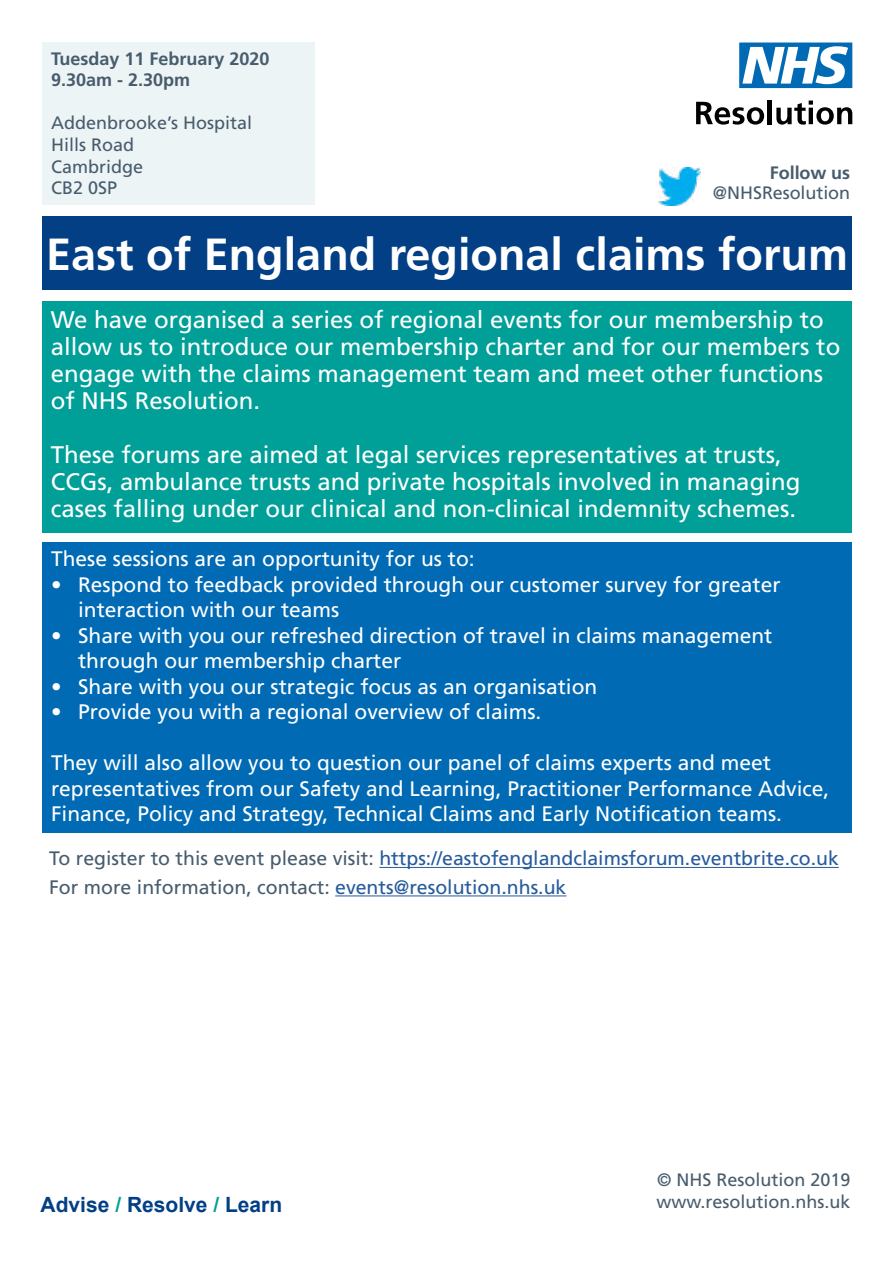
<style>
.page{position:relative;width:893px;height:1263px;background:#fff}
.page>*{position:absolute;margin:0;border:0;box-sizing:border-box;transform-origin:0 0}
.t1{font:700 45px "Frutiger LT Std";color:#fff}
.t2{font:24px/27px "Frutiger LT Std";color:#fff}
.t3{font:21px/25.5px "Frutiger LT Std";color:#fff}
.t4{font:700 21px "Arial";color:#033f85}
.t5{font:19.5px/28.5px "Frutiger LT Std";color:#275b9b}
.t6{font:18px/21.6px "Frutiger LT Std";color:#475c6d}
.t7{font:700 18px/21.6px "Frutiger LT Std";color:#475c6d}
.s1{color:#475c6d}
.s2{color:#009f98}
</style>
<div class="page">
<hr style="left:379px;top:867px;width:460px;height:1px;background:#275b9b">
<hr style="left:335px;top:895px;width:231px;height:1px;background:#275b9b">
<div style="left:42px;top:216px;width:810px;height:73px;background:#033f85"></div>
<img style="left:658px;top:168px;width:42px;height:37px">
<div style="left:43px;top:43px;width:272px;height:162px;background:#edf4f5"></div>
<div style="left:42px;top:301px;width:810px;height:232px;background:#009f98"></div>
<div style="left:43px;top:542px;width:809px;height:291px;background:#006ab4"></div>
<svg style="left:739px;top:43px;width:113px;height:45px"></svg>
<svg style="left:696px;top:102px;width:68px;height:23px"></svg>
<hr style="left:768px;top:100px;width:4px;height:24px;background:#000">
<svg style="left:776px;top:101px;width:76px;height:24px"></svg>
<p class="t7" style="left:51px;top:48px;width:220px">Tuesday 11 February 2020<br>9.30am - 2.30pm</p>
<p class="t6" style="left:51px;top:112px;width:203px">Addenbrooke’s Hospital<br>Hills Road<br>Cambridge<br>CB2 0SP</p>
<p class="t7" style="left:770px;top:162px;width:82px">Follow us</p>
<p class="t6" style="left:713px;top:182px;width:139px">@NHSResolution</p>
<h1 class="t1" style="left:46px;top:227px;width:803px">East of England regional claims forum</h1>
<p class="t2" style="left:51px;top:306px;width:791px">We have organised a series of regional events for our membership to allow us to introduce our membership charter and for our members to engage with the claims management team and meet other functions of NHS Resolution.</p>
<p class="t2" style="left:51px;top:441px;width:751px">These forums are aimed at legal services representatives at trusts,<br>CCGs, ambulance trusts and private hospitals involved in managing cases falling under our clinical and non-clinical indemnity schemes.</p>
<p class="t3" style="left:51px;top:546px;width:425px">These sessions are an opportunity for us to:</p>
<p class="t3" style="left:78px;top:572px;width:704px;text-indent:-27px">• Respond to feedback provided through our customer survey for greater interaction with our teams</p>
<p class="t3" style="left:78px;top:623px;width:696px;text-indent:-27px">• Share with you our refreshed direction of travel in claims management through our membership charter</p>
<p class="t3" style="left:51px;top:674px;width:548px">• Share with you our strategic focus as an organisation</p>
<p class="t3" style="left:51px;top:699px;width:492px">• Provide you with a regional overview of claims.</p>
<p class="t3" style="left:51px;top:750px;width:780px">They will also allow you to question our panel of claims experts and meet representatives from our Safety and Learning, Practitioner Performance Advice,<br>Finance, Policy and Strategy, Technical Claims and Early Notification teams.</p>
<p class="t5" style="left:49px;top:844px;width:791px"><span class="s1">To register to this event please visit:</span> https://eastofenglandclaimsforum.eventbrite.co.uk<br><span class="s1">For more information, contact:</span> events@resolution.nhs.uk</p>
<p class="t4" style="left:41px;top:1189px;width:243px">Advise <span class="s2">/</span> Resolve <span class="s2">/</span> Learn</p>
<p class="t6" style="left:656px;top:1169px;width:196px">© NHS Resolution 2019 www.resolution.nhs.uk</p>
</div>
